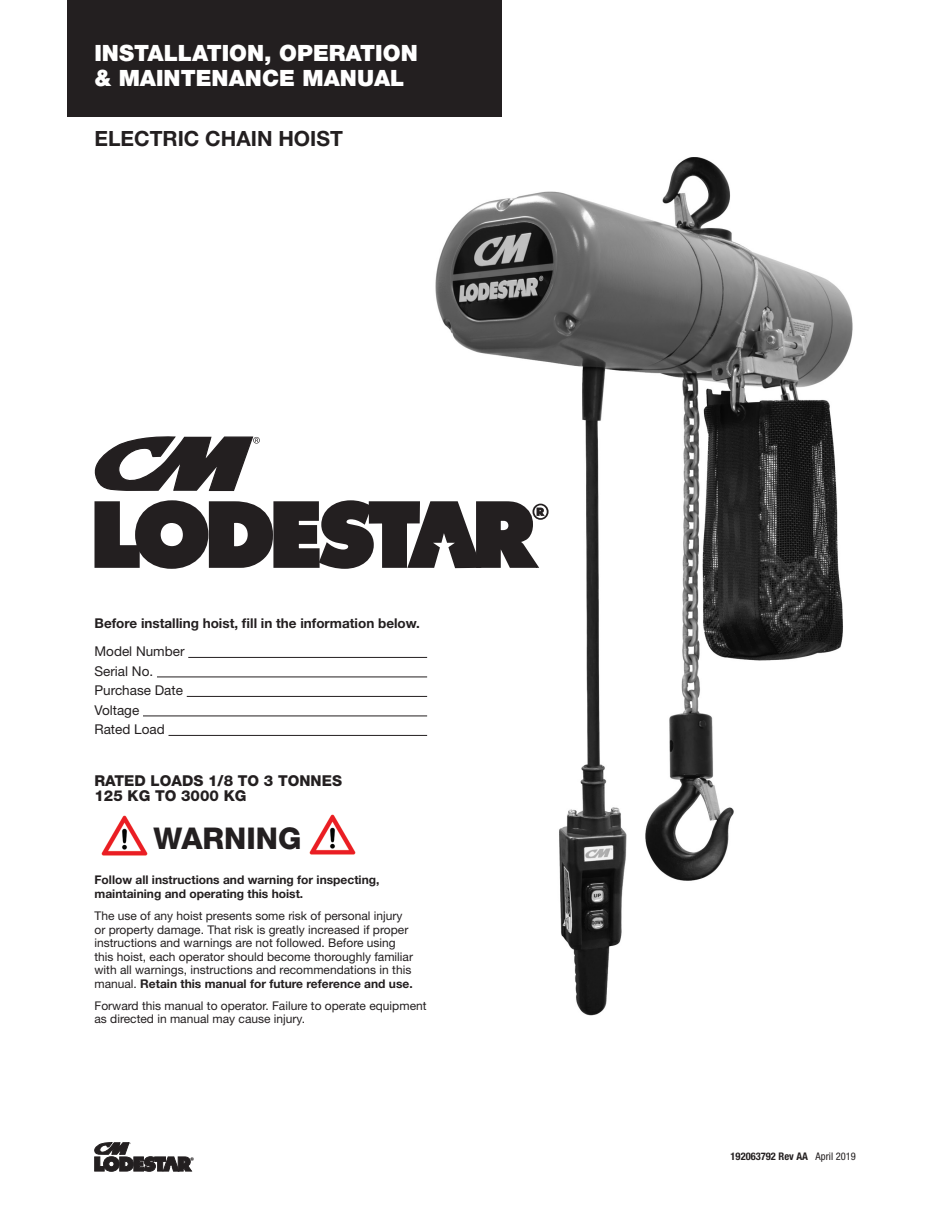
<style>
.page{position:relative;width:945px;height:1215px;background:#fff}
.page>*{position:absolute;margin:0;border:0;box-sizing:border-box;transform-origin:0 0}
.t1{font:800 30px "Helvetica Neue LT Std";color:#231f20}
.t2{font:900 22.5px/24.9px "Helvetica Neue LT Std";color:#fff}
.t3{font:700 21px "Helvetica Neue LT Std";color:#231f20}
.t4{font:800 15px/15px "Helvetica Neue LT Std";color:#231f20}
.t5{font:700 13.5px "Helvetica Neue LT Std";color:#231f20}
.t6{font:13.5px/19.5px "Helvetica Neue LT Std";color:#231f20}
.t7{font:12px/13.5px "Helvetica Neue LT Std";color:#231f20}
.t8{font:700 12px/13.5px "Helvetica Neue LT Std";color:#231f20}
.t9{font:700 condensed 10.5px "Helvetica Neue LT Std";color:#231f20}
.s1{font-weight:700}
.s2{font-weight:400}
</style>
<div class="page">
<img style="left:420px;top:157px;width:433px;height:859px">
<hr style="left:188px;top:657px;width:239px;height:1px;background:#231f20">
<hr style="left:157px;top:677px;width:270px;height:1px;background:#231f20">
<hr style="left:187px;top:696px;width:240px;height:1px;background:#231f20">
<hr style="left:143px;top:716px;width:284px;height:1px;background:#231f20">
<hr style="left:169px;top:735px;width:258px;height:1px;background:#231f20">
<div style="left:68px;top:0;width:434px;height:116px;background:#231f20"></div>
<svg style="left:94px;top:499px;width:455px;height:70px"></svg>
<svg style="left:94px;top:436px;width:166px;height:55px"></svg>
<svg style="left:94px;top:1143px;width:100px;height:29px"></svg>
<img style="left:101px;top:816px;width:46px;height:40px">
<img style="left:310px;top:814px;width:46px;height:40px">
<h2 class="t2" style="left:94px;top:41px;width:325px">INSTALLATION, OPERATION &amp; MAINTENANCE MANUAL</h2>
<h3 class="t3" style="left:94px;top:126px;width:250px">ELECTRIC CHAIN HOIST</h3>
<p class="t5" style="left:94px;top:615px;width:327px">Before installing hoist, fill in the information below.</p>
<p class="t6" style="left:94px;top:641px;width:92px">Model Number<br>Serial No.<br>Purchase Date<br>Voltage<br>Rated Load</p>
<p class="t4" style="left:94px;top:773px;width:249px">RATED LOADS 1/8 TO 3 TONNES<br>125 KG TO 3000 KG</p>
<h1 class="t1" style="left:154px;top:820px;width:149px">WARNING</h1>
<p class="t8" style="left:94px;top:873px;width:286px">Follow all instructions and warning for inspecting, maintaining and operating this hoist.</p>
<p class="t7" style="left:94px;top:909px;width:320px">The use of any hoist presents some risk of personal injury or property damage. That risk is greatly increased if proper instructions and warnings are not followed. Before using this hoist, each operator should become thoroughly familiar with all warnings, instructions and recommendations in this manual. <span class="s1">Retain this manual for future reference and use.</span></p>
<p class="t7" style="left:94px;top:999px;width:334px">Forward this manual to operator. Failure to operate equipment as directed in manual may cause injury.</p>
<p class="t9" style="left:731px;top:1150px;width:127px">192063792 Rev AA <span class="s2">April 2019</span></p>
</div>
